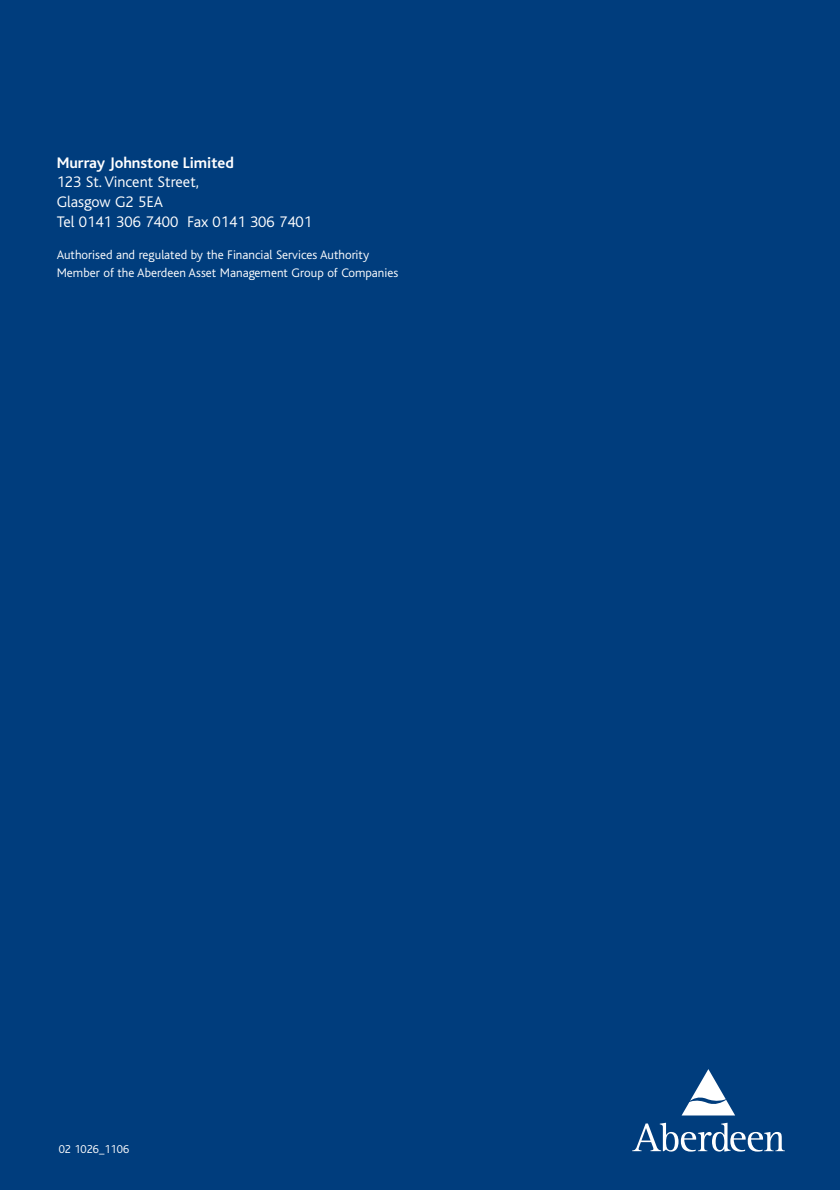
<style>
.page{position:relative;width:840px;height:1190px;background:#fff}
.page>*{position:absolute;margin:0;border:0;box-sizing:border-box;transform-origin:0 0}
.t1{font:300 16px/19.2px "Bliss";color:#fff}
.t2{font:700 16px "Bliss";color:#fff}
.t3{font:300 13px/18px "Bliss";color:#fff}
.t4{font:300 12px "Bliss";color:#fff}
</style>
<div class="page">
<div style="left:0;top:0;width:839px;height:1190px;background:#003d7d"></div>
<svg style="left:632px;top:1123px;width:153px;height:29px"></svg>
<svg style="left:682px;top:1069px;width:53px;height:47px"></svg>
<p class="t2" style="left:57px;top:157px;width:179px">Murray Johnstone Limited</p>
<p class="t1" style="left:57px;top:174px;width:144px">123 St. Vincent Street,<br>Glasgow G2 5EA</p>
<p class="t1" style="left:57px;top:214px;width:257px">Tel 0141 306 7400 Fax 0141 306 7401</p>
<p class="t3" style="left:57px;top:247px;width:343px">Authorised and regulated by the Financial Services Authority<br>Member of the Aberdeen Asset Management Group of Companies</p>
<p class="t4" style="left:59px;top:1144px;width:72px">02 1026_1106</p>
</div>
